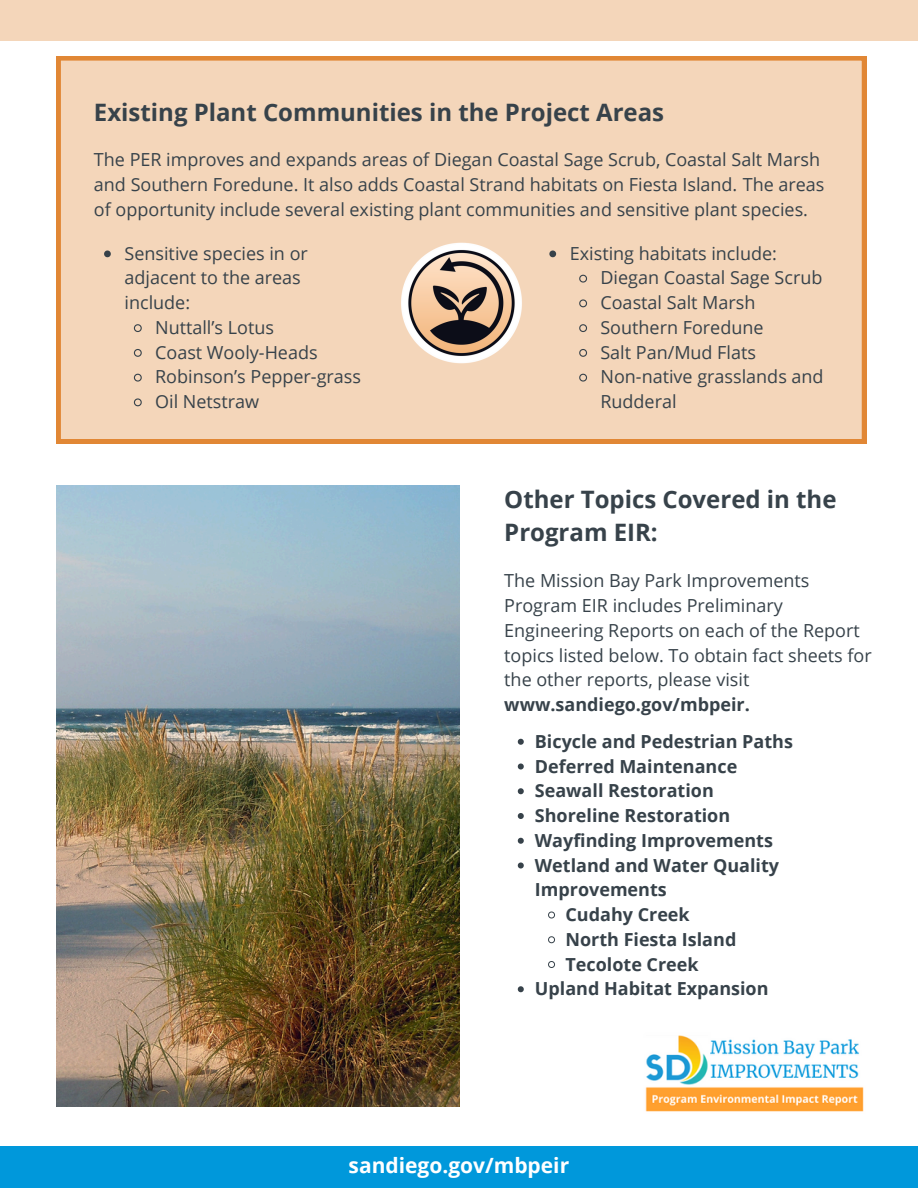
<style>
.page{position:relative;width:918px;height:1188px;background:#fff}
.page>*{position:absolute;margin:0;border:0;box-sizing:border-box;transform-origin:0 0}
.t1{font:700 24px/32.7px "Open Sans";color:#37424a}
.t2{font:700 21px "Open Sans";color:#fff}
.t3{font:18px/24.8px "Open Sans";color:#37424a}
.t4{font:700 18px/24.8px "Open Sans";color:#37424a}
.s1{font-weight:700}
</style>
<div class="page">
<div style="left:0;top:0;width:918px;height:41px;background:#f4d6ba"></div>
<div style="left:0;top:1147px;width:918px;height:41px;background:#0098db"></div>
<img style="left:645px;top:1035px;width:219px;height:77px">
<img style="left:56px;top:486px;width:403px;height:621px">
<div style="left:56px;top:56px;width:810px;height:387px;background:#f4d6ba"></div>
<svg style="left:518px;top:739px;width:6px;height:6px"></svg>
<svg style="left:518px;top:764px;width:6px;height:6px"></svg>
<svg style="left:518px;top:788px;width:6px;height:6px"></svg>
<svg style="left:518px;top:813px;width:6px;height:6px"></svg>
<svg style="left:518px;top:838px;width:6px;height:6px"></svg>
<svg style="left:518px;top:863px;width:6px;height:6px"></svg>
<svg style="left:548px;top:911px;width:7px;height:8px"></svg>
<svg style="left:548px;top:936px;width:7px;height:8px"></svg>
<svg style="left:548px;top:961px;width:7px;height:7px"></svg>
<svg style="left:518px;top:986px;width:6px;height:6px"></svg>
<svg style="left:549px;top:251px;width:7px;height:6px"></svg>
<svg style="left:578px;top:274px;width:10px;height:9px"></svg>
<svg style="left:578px;top:299px;width:10px;height:9px"></svg>
<svg style="left:578px;top:323px;width:10px;height:10px"></svg>
<svg style="left:578px;top:348px;width:10px;height:10px"></svg>
<svg style="left:578px;top:373px;width:10px;height:9px"></svg>
<svg style="left:104px;top:251px;width:7px;height:6px"></svg>
<svg style="left:133px;top:323px;width:10px;height:10px"></svg>
<svg style="left:133px;top:348px;width:10px;height:10px"></svg>
<svg style="left:133px;top:373px;width:10px;height:9px"></svg>
<svg style="left:133px;top:398px;width:10px;height:9px"></svg>
<img style="left:400px;top:242px;width:123px;height:122px">
<h1 class="t1" style="left:94px;top:95px;width:572px">Existing Plant Communities in the Project Areas</h1>
<p class="t3" style="left:94px;top:147px;width:732px">The PER improves and expands areas of Diegan Coastal Sage Scrub, Coastal Salt Marsh and Southern Foredune. It also adds Coastal Strand habitats on Fiesta Island. The areas of opportunity include several existing plant communities and sensitive plant species.</p>
<p class="t3" style="left:570px;top:240px;width:209px">Existing habitats include:</p>
<p class="t3" style="left:600px;top:265px;width:223px">Diegan Coastal Sage Scrub</p>
<p class="t3" style="left:600px;top:290px;width:156px">Coastal Salt Marsh</p>
<p class="t3" style="left:600px;top:314px;width:165px">Southern Foredune</p>
<p class="t3" style="left:600px;top:339px;width:157px">Salt Pan/Mud Flats</p>
<p class="t3" style="left:600px;top:364px;width:225px">Non-native grasslands and<br>Rudderal</p>
<p class="t3" style="left:125px;top:240px;width:185px">Sensitive species in or adjacent to the areas include:</p>
<p class="t3" style="left:155px;top:314px;width:120px">Nuttall’s Lotus</p>
<p class="t3" style="left:155px;top:339px;width:164px">Coast Wooly-Heads</p>
<p class="t3" style="left:155px;top:364px;width:207px">Robinson’s Pepper-grass</p>
<p class="t3" style="left:155px;top:389px;width:106px">Oil Netstraw</p>
<p class="t1" style="left:504px;top:482px;width:334px">Other Topics Covered in the<br>Program EIR:</p>
<p class="t3" style="left:504px;top:568px;width:369px">The Mission Bay Park Improvements Program EIR includes Preliminary Engineering Reports on each of the Report topics listed below. To obtain fact sheets for the other reports, please visit <span class="s1">www.sandiego.gov/mbpeir.</span></p>
<p class="t4" style="left:535px;top:728px;width:260px">Bicycle and Pedestrian Paths</p>
<p class="t4" style="left:535px;top:753px;width:204px">Deferred Maintenance</p>
<p class="t4" style="left:535px;top:778px;width:180px">Seawall Restoration</p>
<p class="t4" style="left:535px;top:803px;width:197px">Shoreline Restoration</p>
<p class="t4" style="left:535px;top:827px;width:240px">Wayfinding Improvements</p>
<p class="t4" style="left:535px;top:852px;width:246px">Wetland and Water Quality<br>Improvements</p>
<p class="t4" style="left:565px;top:902px;width:126px">Cudahy Creek</p>
<p class="t4" style="left:565px;top:926px;width:172px">North Fiesta Island</p>
<p class="t4" style="left:565px;top:951px;width:135px">Tecolote Creek</p>
<p class="t4" style="left:535px;top:976px;width:235px">Upland Habitat Expansion</p>
<p class="t2" style="left:349px;top:1150px;width:222px">sandiego.gov/mbpeir</p>
</div>
